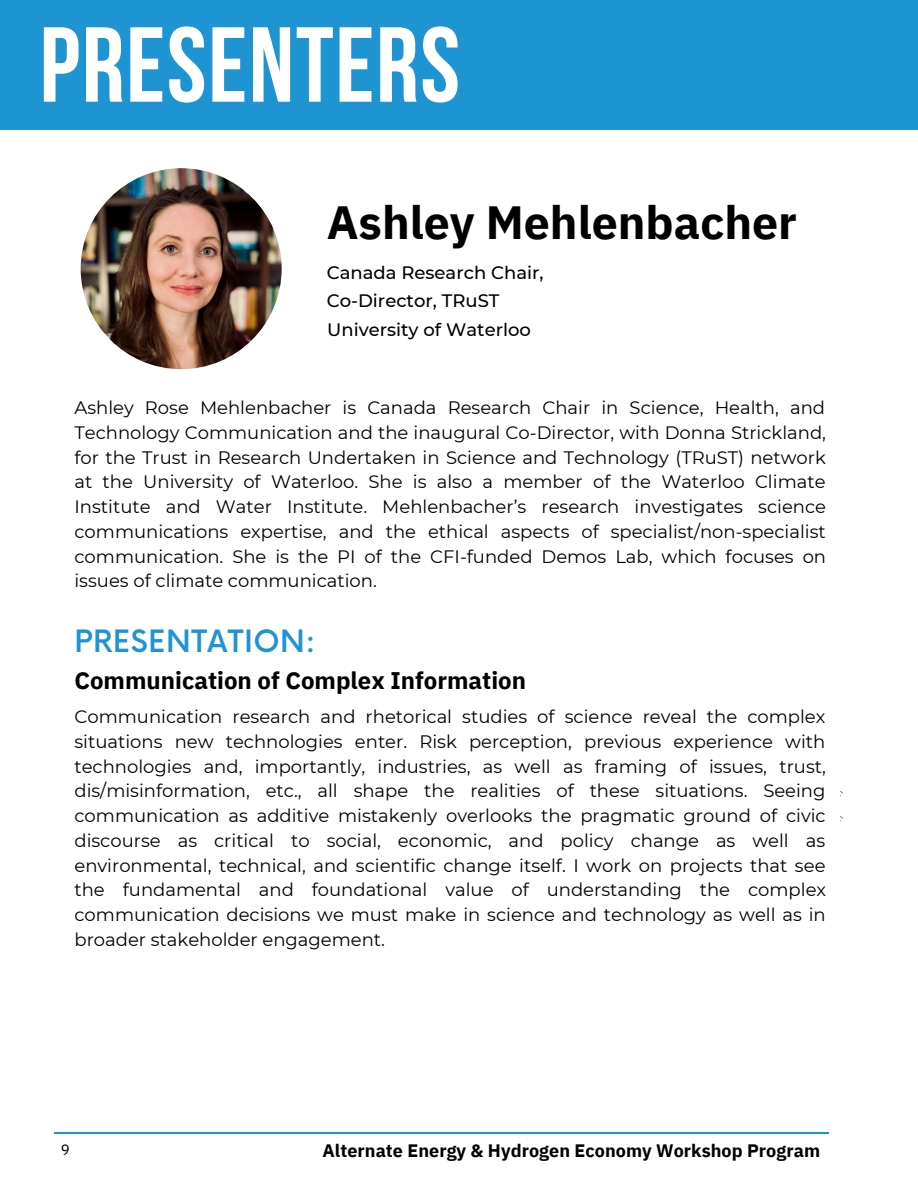
<style>
.page{position:relative;width:918px;height:1188px;background:#fff}
.page>*{position:absolute;margin:0;border:0;box-sizing:border-box;transform-origin:0 0}
.t1{font:700 106.35px "Bebas Neue";letter-spacing:.015em;color:#fff}
.t2{font:700 46.5px "IBM Plex Sans";color:#000}
.t3{font:500 30px "Now";letter-spacing:.015em;color:#1e94d2}
.t4{font:700 24px "IBM Plex Sans";color:#000}
.t5{font:18px/24.8px "Montserrat";color:#000;text-align:justify}
.t6{font:500 18px "Montserrat";color:#000}
.t7{font:700 18px "IBM Plex Sans";letter-spacing:.005em;color:#000}
.t8{font:15px "IBM Plex Sans";color:#000}
</style>
<div class="page">
<img style="left:80px;top:168px;width:202px;height:202px">
<div style="left:0;top:0;width:917px;height:130px;background:#1e94d2"></div>
<hr style="left:55px;top:1133px;width:773px;height:1px;background:#1e94d2">
<h1 class="t1" style="left:40px;top:22px;width:422px">PRESENTERS</h1>
<h2 class="t2" style="left:327px;top:191px;width:472px">Ashley Mehlenbacher</h2>
<p class="t6" style="left:327px;top:261px;width:218px">Canada Research Chair,</p>
<p class="t6" style="left:327px;top:290px;width:174px">Co-Director, TRuST</p>
<p class="t6" style="left:327px;top:318px;width:205px">University of Waterloo</p>
<p class="t5" style="left:74px;top:395px;width:753px">Ashley Rose Mehlenbacher is Canada Research Chair in Science, Health, and Technology Communication and the inaugural Co-Director, with Donna Strickland, for the Trust in Research Undertaken in Science and Technology (TRuST) network at the University of Waterloo. She is also a member of the Waterloo Climate Institute and Water Institute. Mehlenbacher’s research investigates science communications expertise, and the ethical aspects of specialist/non-specialist communication. She is the PI of the CFI-funded Demos Lab, which focuses on issues of climate communication.</p>
<h3 class="t3" style="left:74px;top:625px;width:242px">PRESENTATION:</h3>
<h3 class="t4" style="left:74px;top:665px;width:453px">Communication of Complex Information</h3>
<p class="t5" style="left:74px;top:704px;width:753px">Communication research and rhetorical studies of science reveal the complex situations new technologies enter. Risk perception, previous experience with technologies and, importantly, industries, as well as framing of issues, trust, dis/misinformation, etc., all shape the realities of these situations. Seeing communication as additive mistakenly overlooks the pragmatic ground of civic discourse as critical to social, economic, and policy change as well as environmental, technical, and scientific change itself. I work on projects that see the fundamental and foundational value of understanding the complex communication decisions we must make in science and technology as well as in broader stakeholder engagement.</p>
<p class="t8" style="left:61px;top:1140px;width:10px">9</p>
<p class="t7" style="left:323px;top:1139px;width:499px">Alternate Energy &amp; Hydrogen Economy Workshop Program</p>
</div>
